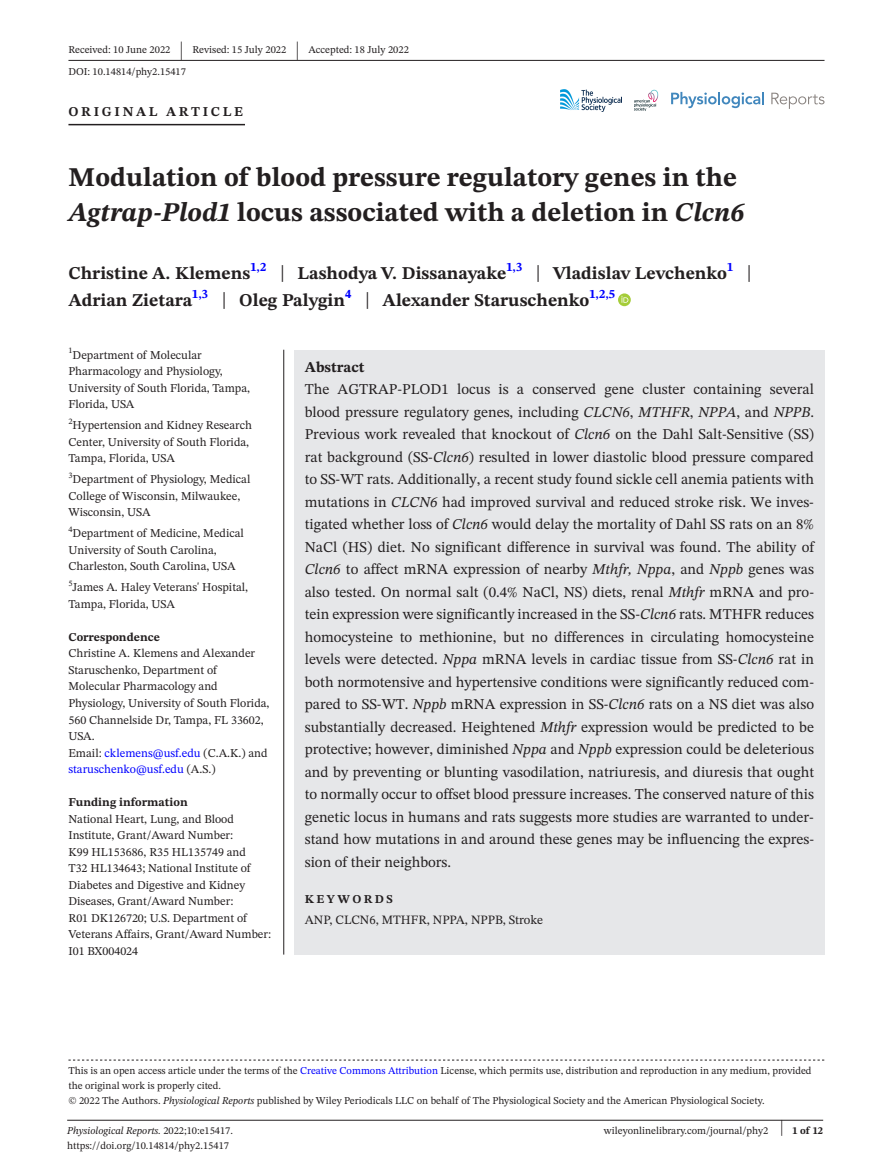
<style>
.page{position:relative;width:893px;height:1174px;background:#fff}
.page>*{position:absolute;margin:0;border:0;box-sizing:border-box;transform-origin:0 0}
.t1{font:700 27px/34.5px "STIX Two Text";color:#231f20}
.t2{font:25.65px "STIX Two Text";color:#231f20;scale:.49 1}
.t3{font:700 18px/27px "STIX Two Text";color:#231f20}
.t4{font:15px/22.5px "STIX Two Text";color:#231f20;text-align:justify}
.t5{font:700 15px "STIX Two Text";color:#231f20}
.t6{font:700 13.5px "STIX Two Text";letter-spacing:.2em;color:#231f20}
.t7{font:12.75px "STIX Two Text";color:#231f20}
.t8{font:12px/16.5px "STIX Two Text";color:#231f20}
.t9{font:700 12px "STIX Two Text";color:#231f20}
.t10{font:700 12px "STIX Two Text";letter-spacing:.2em;color:#231f20}
.t11{font:10.5px/15px "STIX Two Text";color:#231f20}
.t12{font:italic 10.5px "STIX Two Text";color:#231f20}
.t13{font:700 10.5px "STIX Two Text";color:#231f20}
.s1{font-style:italic}
.s2{font-weight:400;font-size:23.4px}
.s3{color:#00f}
.s4{font-style:normal}
.s5{font-weight:400;font-size:22.2px}
</style>
<div class="page">
<hr style="left:67px;top:1119px;width:756px;height:1px;background:#231f20">
<svg style="left:634px;top:90px;width:24px;height:21px"></svg>
<img style="left:560px;top:90px;width:62px;height:21px">
<svg style="left:671px;top:92px;width:93px;height:16px"></svg>
<svg style="left:771px;top:93px;width:53px;height:16px"></svg>
<hr style="left:68px;top:60px;width:756px;height:1px;background:#231f20">
<hr style="left:68px;top:124px;width:177px;height:1px;background:#231f20">
<svg style="left:618px;top:293px;width:13px;height:13px"></svg>
<svg style="left:621px;top:296px;width:7px;height:7px"></svg>
<svg style="left:68px;top:1059px;width:756px;height:1px"></svg>
<hr style="left:283px;top:350px;width:1px;height:604px;background:#231f20">
<div style="left:294px;top:350px;width:530px;height:584px;background:#e6e7e9"></div>
<div style="left:294px;top:933px;width:530px;height:21px;background:#e6e7e9"></div>
<p class="t11" style="left:68px;top:42px;width:103px">Received: 10 June 2022</p>
<h2 class="t2" style="left:180px;top:32px;width:8px">|</h2>
<p class="t11" style="left:193px;top:42px;width:95px">Revised: 15 July 2022</p>
<h2 class="t2" style="left:296px;top:32px;width:8px">|</h2>
<p class="t11" style="left:308px;top:42px;width:102px">Accepted: 18 July 2022</p>
<p class="t11" style="left:68px;top:64px;width:119px">DOI: 10.14814/phy2.15417</p>
<p class="t6" style="left:68px;top:101px;width:176px">ORIGINAL ARTICLE</p>
<h1 class="t1" style="left:68px;top:161px;width:677px">Modulation of blood pressure regulatory genes in the<br><span class="s1">Agtrap-Plod1</span> locus associated with a deletion in <span class="s1">Clcn6</span></h1>
<p class="t3" style="left:68px;top:260px;width:685px">Christine A. Klemens<sup>1,2</sup> <span class="s2">|</span> Lashodya V. Dissanayake<sup>1,3</sup> <span class="s2">|</span> Vladislav Levchenko<sup>1</sup> <span class="s2">|<br></span>Adrian Zietara<sup>1,3</sup> <span class="s2">|</span> Oleg Palygin<sup>4</sup> <span class="s2">|</span> Alexander Staruschenko<sup>1,2,5</sup></p>
<p class="t8" style="left:68px;top:346px;width:183px"><sup>1</sup>Department of Molecular<br>Pharmacology and Physiology,<br>University of South Florida, Tampa,<br>Florida, USA</p>
<p class="t8" style="left:68px;top:417px;width:185px"><sup>2</sup>Hypertension and Kidney Research<br>Center, University of South Florida,<br>Tampa, Florida, USA</p>
<p class="t8" style="left:68px;top:471px;width:183px"><sup>3</sup>Department of Physiology, Medical<br>College of Wisconsin, Milwaukee,<br>Wisconsin, USA</p>
<p class="t8" style="left:68px;top:525px;width:177px"><sup>4</sup>Department of Medicine, Medical<br>University of South Carolina,<br>Charleston, South Carolina, USA</p>
<p class="t8" style="left:68px;top:579px;width:181px"><sup>5</sup>James A. Haley Veterans' Hospital,<br>Tampa, Florida, USA</p>
<p class="t9" style="left:68px;top:628px;width:93px">Correspondence</p>
<p class="t8" style="left:68px;top:645px;width:203px">Christine A. Klemens and Alexander<br>Staruschenko, Department of<br>Molecular Pharmacology and<br>Physiology, University of South Florida,<br>560 Channelside Dr, Tampa, FL 33602,<br>USA.<br>Email: <span class="s3">cklemens@usf.edu</span> (C.A.K.) and <span class="s3">staruschenko@usf.edu</span> (A.S.)</p>
<p class="t9" style="left:68px;top:793px;width:121px">Funding information</p>
<p class="t8" style="left:68px;top:810px;width:204px">National Heart, Lung, and Blood<br>Institute, Grant/Award Number:<br>K99 HL153686, R35 HL135749 and<br>T32 HL134643; National Institute of<br>Diabetes and Digestive and Kidney<br>Diseases, Grant/Award Number:<br>R01 DK126720; U.S. Department of<br>Veterans Affairs, Grant/Award Number:<br>I01 BX004024</p>
<p class="t5" style="left:305px;top:356px;width:61px">Abstract</p>
<p class="t4" style="left:305px;top:378px;width:511px">The AGTRAP-PLOD1 locus is a conserved gene cluster containing several blood pressure regulatory genes, including <span class="s1">CLCN6</span>, <span class="s1">MTHFR</span>, <span class="s1">NPPA</span>, and <span class="s1">NPPB</span>.<br>Previous work revealed that knockout of <span class="s1">Clcn6</span> on the Dahl Salt-Sensitive (SS) rat background (SS-<span class="s1">Clcn6</span>) resulted in lower diastolic blood pressure compared to SS-WT rats. Additionally, a recent study found sickle cell anemia patients with mutations in <span class="s1">CLCN6</span> had improved survival and reduced stroke risk. We inves&shy;tigated whether loss of <span class="s1">Clcn6</span> would delay the mortality of Dahl SS rats on an 8% NaCl (HS) diet. No significant difference in survival was found. The ability of <span class="s1">Clcn6</span> to affect mRNA expression of nearby <span class="s1">Mthfr, Nppa</span>, and <span class="s1">Nppb</span> genes was also tested. On normal salt (0.4% NaCl, NS) diets, renal <span class="s1">Mthfr</span> mRNA and pro&shy;tein expression were significantly increased in the SS-<span class="s1">Clcn6</span> rats. MTHFR reduces homocysteine to methionine, but no differences in circulating homocysteine levels were detected. <span class="s1">Nppa</span> mRNA levels in cardiac tissue from SS-<span class="s1">Clcn6</span> rat in both normotensive and hypertensive conditions were significantly reduced com&shy;pared to SS-WT. <span class="s1">Nppb</span> mRNA expression in SS-<span class="s1">Clcn6</span> rats on a NS diet was also substantially decreased. Heightened <span class="s1">Mthfr</span> expression would be predicted to be protective; however, diminished <span class="s1">Nppa</span> and <span class="s1">Nppb</span> expression could be deleterious and by preventing or blunting vasodilation, natriuresis, and diuresis that ought to normally occur to offset blood pressure increases. The conserved nature of this genetic locus in humans and rats suggests more studies are warranted to under&shy;stand how mutations in and around these genes may be influencing the expres&shy;sion of their neighbors.</p>
<p class="t10" style="left:305px;top:890px;width:90px">KEYWORDS</p>
<p class="t7" style="left:305px;top:910px;width:240px">ANP, CLCN6, MTHFR, NPPA, NPPB, Stroke</p>
<p class="t11" style="left:68px;top:1063px;width:745px">This is an open access article under the terms of the <span class="s3">Creative Commons Attribution</span> License, which permits use, distribution and reproduction in any medium, provided the original work is properly cited.<br>© 2022 The Authors. <span class="s1">Physiological Reports</span> published by Wiley Periodicals LLC on behalf of The Physiological Society and the American Physiological Society.</p>
<p class="t12" style="left:67px;top:1123px;width:167px">Physiological Reports. <span class="s4">2022;10:e15417.</span></p>
<p class="t13" style="left:780px;top:1123px;width:45px"><span class="s5">|</span> 1 of 12</p>
<p class="t11" style="left:67px;top:1138px;width:163px">https://doi.org/10.14814/phy2.15417</p>
<p class="t11" style="left:604px;top:1123px;width:166px">wileyonlinelibrary.com/journal/phy2</p>
</div>
